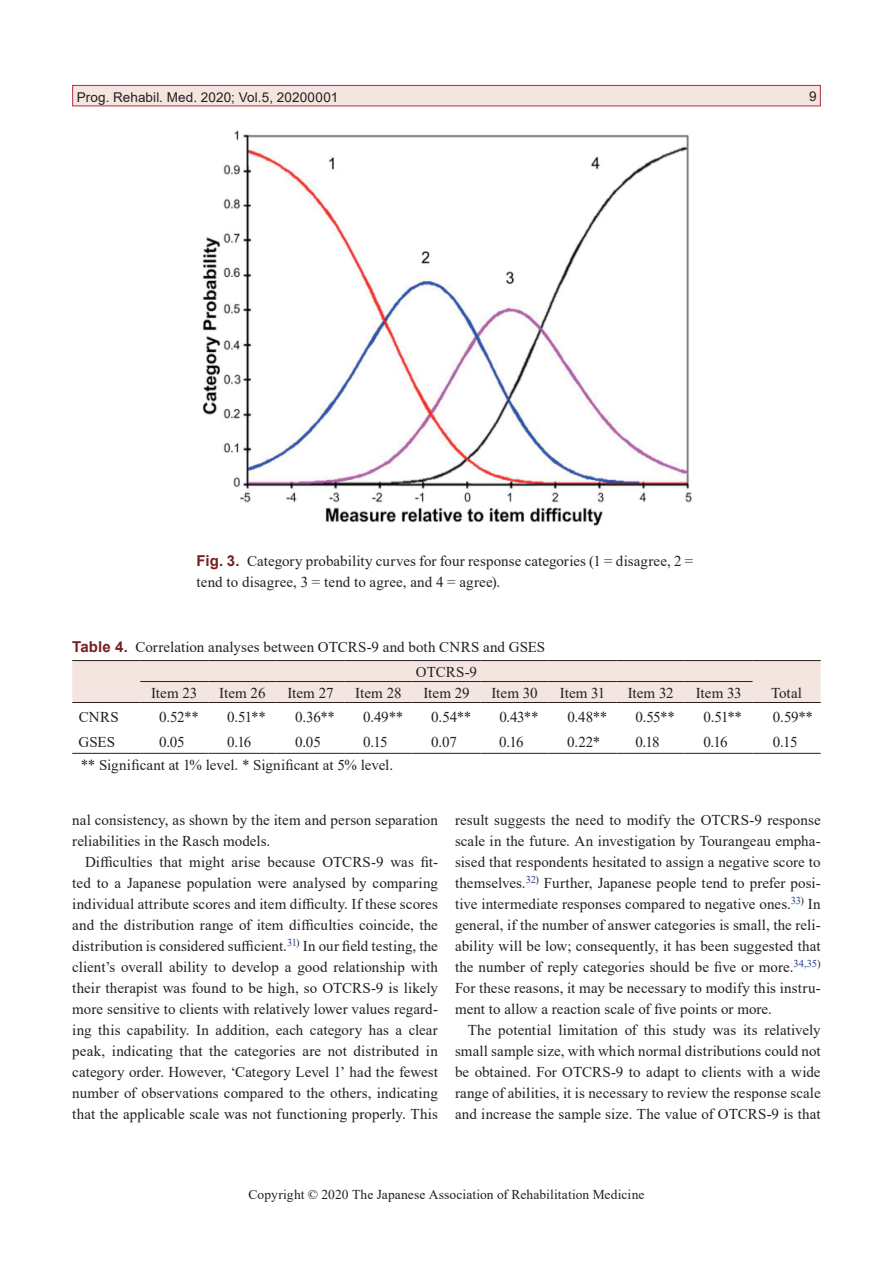
<style>
.page{position:relative;width:893px;height:1263px;background:#fff}
.page>*{position:absolute;margin:0;border:0;box-sizing:border-box;transform-origin:0 0}
.t1{font:15px/21px "Times New Roman";letter-spacing:.005em;color:#231f20}
.t2{font:13.5px "Times New Roman";letter-spacing:.005em;color:#231f20}
.t3{font:13.5px "Arial";letter-spacing:.01em;color:#231f20}
.s1{font-family:"Arial";font-weight:700;color:#772022}
</style>
<div class="page">
<div style="left:72px;top:85px;width:749px;height:21px;background:#f5e5e0;border:1px solid #b72b40"></div>
<img style="left:202px;top:130px;width:490px;height:396px">
<div style="left:72px;top:661px;width:749px;height:41px;background:#f5e5e0"></div>
<hr style="left:72px;top:753px;width:68px;height:1px;background:#231f20">
<hr style="left:140px;top:753px;width:68px;height:1px;background:#231f20">
<hr style="left:208px;top:753px;width:68px;height:1px;background:#231f20">
<hr style="left:276px;top:753px;width:68px;height:1px;background:#231f20">
<hr style="left:344px;top:753px;width:68px;height:1px;background:#231f20">
<hr style="left:412px;top:753px;width:68px;height:1px;background:#231f20">
<hr style="left:480px;top:753px;width:69px;height:1px;background:#231f20">
<hr style="left:549px;top:753px;width:68px;height:1px;background:#231f20">
<hr style="left:617px;top:753px;width:68px;height:1px;background:#231f20">
<hr style="left:685px;top:753px;width:68px;height:1px;background:#231f20">
<hr style="left:753px;top:753px;width:68px;height:1px;background:#231f20">
<hr style="left:72px;top:660px;width:68px;height:1px;background:#231f20">
<hr style="left:140px;top:660px;width:68px;height:1px;background:#231f20">
<hr style="left:208px;top:660px;width:68px;height:1px;background:#231f20">
<hr style="left:276px;top:660px;width:68px;height:1px;background:#231f20">
<hr style="left:344px;top:660px;width:68px;height:1px;background:#231f20">
<hr style="left:412px;top:660px;width:68px;height:1px;background:#231f20">
<hr style="left:480px;top:660px;width:69px;height:1px;background:#231f20">
<hr style="left:549px;top:660px;width:68px;height:1px;background:#231f20">
<hr style="left:617px;top:660px;width:68px;height:1px;background:#231f20">
<hr style="left:685px;top:660px;width:68px;height:1px;background:#231f20">
<hr style="left:753px;top:660px;width:68px;height:1px;background:#231f20">
<hr style="left:72px;top:702px;width:68px;height:1px;background:#231f20">
<hr style="left:140px;top:702px;width:68px;height:1px;background:#231f20">
<hr style="left:208px;top:702px;width:68px;height:1px;background:#231f20">
<hr style="left:276px;top:702px;width:68px;height:1px;background:#231f20">
<hr style="left:344px;top:702px;width:68px;height:1px;background:#231f20">
<hr style="left:412px;top:702px;width:68px;height:1px;background:#231f20">
<hr style="left:480px;top:702px;width:69px;height:1px;background:#231f20">
<hr style="left:549px;top:702px;width:68px;height:1px;background:#231f20">
<hr style="left:617px;top:702px;width:68px;height:1px;background:#231f20">
<hr style="left:685px;top:702px;width:68px;height:1px;background:#231f20">
<hr style="left:753px;top:702px;width:68px;height:1px;background:#231f20">
<hr style="left:140px;top:681px;width:68px;height:1px;background:#231f20">
<hr style="left:208px;top:681px;width:68px;height:1px;background:#231f20">
<hr style="left:276px;top:681px;width:68px;height:1px;background:#231f20">
<hr style="left:344px;top:681px;width:68px;height:1px;background:#231f20">
<hr style="left:412px;top:681px;width:68px;height:1px;background:#231f20">
<hr style="left:480px;top:681px;width:69px;height:1px;background:#231f20">
<hr style="left:549px;top:681px;width:68px;height:1px;background:#231f20">
<hr style="left:617px;top:681px;width:68px;height:1px;background:#231f20">
<hr style="left:685px;top:681px;width:68px;height:1px;background:#231f20">
<p class="t3" style="left:77px;top:88px;width:263px">Prog. Rehabil. Med. 2020; Vol.5, 20200001</p>
<p class="t3" style="left:809px;top:87px;width:9px">9</p>
<p class="t1" style="left:197px;top:550px;width:498px"><span class="s1">Fig. 3.</span> Category probability curves for four response categories (1 = disagree, 2 = tend to disagree, 3 = tend to agree, and 4 = agree).</p>
<p class="t1" style="left:416px;top:633px;width:131px;line-height:25.7px;text-indent:-344px"><span class="s1">Table 4.</span> Correlation analyses between OTCRS-9 and both CNRS and GSES<br>OTCRS-9</p>
<p class="t1" style="left:151px;top:682px;width:48px">Item 23</p>
<p class="t1" style="left:219px;top:682px;width:48px">Item 26</p>
<p class="t1" style="left:287px;top:682px;width:48px">Item 27</p>
<p class="t1" style="left:355px;top:682px;width:48px">Item 28</p>
<p class="t1" style="left:423px;top:682px;width:48px">Item 29</p>
<p class="t1" style="left:491px;top:682px;width:48px">Item 30</p>
<p class="t1" style="left:560px;top:682px;width:47px">Item 31</p>
<p class="t1" style="left:628px;top:682px;width:47px">Item 32</p>
<p class="t1" style="left:696px;top:682px;width:47px">Item 33</p>
<p class="t1" style="left:771px;top:682px;width:32px">Total</p>
<p class="t1" style="left:79px;top:706px;width:42px">CNRS</p>
<p class="t1" style="left:159px;top:706px;width:41px">0.52**</p>
<p class="t1" style="left:227px;top:706px;width:40px">0.51**</p>
<p class="t1" style="left:295px;top:706px;width:41px">0.36**</p>
<p class="t1" style="left:363px;top:706px;width:42px">0.49**</p>
<p class="t1" style="left:431px;top:706px;width:42px">0.54**</p>
<p class="t1" style="left:499px;top:706px;width:41px">0.43**</p>
<p class="t1" style="left:567px;top:706px;width:42px">0.48**</p>
<p class="t1" style="left:635px;top:706px;width:41px">0.55**</p>
<p class="t1" style="left:703px;top:706px;width:40px">0.51**</p>
<p class="t1" style="left:773px;top:706px;width:42px">0.59**</p>
<p class="t1" style="left:79px;top:731px;width:38px">GSES</p>
<p class="t1" style="left:159px;top:731px;width:27px">0.05</p>
<p class="t1" style="left:227px;top:731px;width:26px">0.16</p>
<p class="t1" style="left:295px;top:731px;width:27px">0.05</p>
<p class="t1" style="left:363px;top:731px;width:26px">0.15</p>
<p class="t1" style="left:431px;top:731px;width:27px">0.07</p>
<p class="t1" style="left:499px;top:731px;width:26px">0.16</p>
<p class="t1" style="left:567px;top:731px;width:35px">0.22*</p>
<p class="t1" style="left:635px;top:731px;width:26px">0.18</p>
<p class="t1" style="left:703px;top:731px;width:26px">0.16</p>
<p class="t1" style="left:773px;top:731px;width:26px">0.15</p>
<p class="t1" style="left:81px;top:754px;width:314px">** Significant at 1% level. * Significant at 5% level.</p>
<p class="t1" style="left:72px;top:809px;width:367px">nal consistency, as shown by the item and person separation reliabilities in the Rasch models.</p>
<p class="t1" style="left:72px;top:851px;width:367px;text-align:justify;text-indent:13px">Difficulties that might arise because OTCRS-9 was fit&shy;ted to a Japanese population were analysed by comparing individual attribute scores and item difficulty. If these scores and the distribution range of item difficulties coincide, the distribution is considered sufficient.<sup>31</sup><sup>)</sup> In our field testing, the client’s overall ability to develop a good relationship with their therapist was found to be high, so OTCRS-9 is likely more sensitive to clients with relatively lower values regard&shy;ing this capability. In addition, each category has a clear peak, indicating that the categories are not distributed in category order. However, ‘Category Level 1’ had the fewest number of observations compared to the others, indicating that the applicable scale was not functioning properly. This</p>
<p class="t1" style="left:455px;top:809px;width:367px;text-align:justify">result suggests the need to modify the OTCRS-9 response scale in the future. An investigation by Tourangeau empha&shy;sised that respondents hesitated to assign a negative score to themselves.<sup>32</sup><sup>)</sup> Further, Japanese people tend to prefer posi&shy;tive intermediate responses compared to negative ones.<sup>33</sup><sup>)</sup> In general, if the number of answer categories is small, the reli&shy;ability will be low; consequently, it has been suggested that the number of reply categories should be five or more.<sup>34,35</sup><sup>)<br></sup>For these reasons, it may be necessary to modify this instru&shy;ment to allow a reaction scale of five points or more.</p>
<p class="t1" style="left:455px;top:1019px;width:367px;text-align:justify;text-indent:13px">The potential limitation of this study was its relatively small sample size, with which normal distributions could not be obtained. For OTCRS-9 to adapt to clients with a wide range of abilities, it is necessary to review the response scale and increase the sample size. The value of OTCRS-9 is that</p>
<p class="t2" style="left:248px;top:1185px;width:397px">Copyright © 2020 The Japanese Association of Rehabilitation Medicine</p>
</div>
